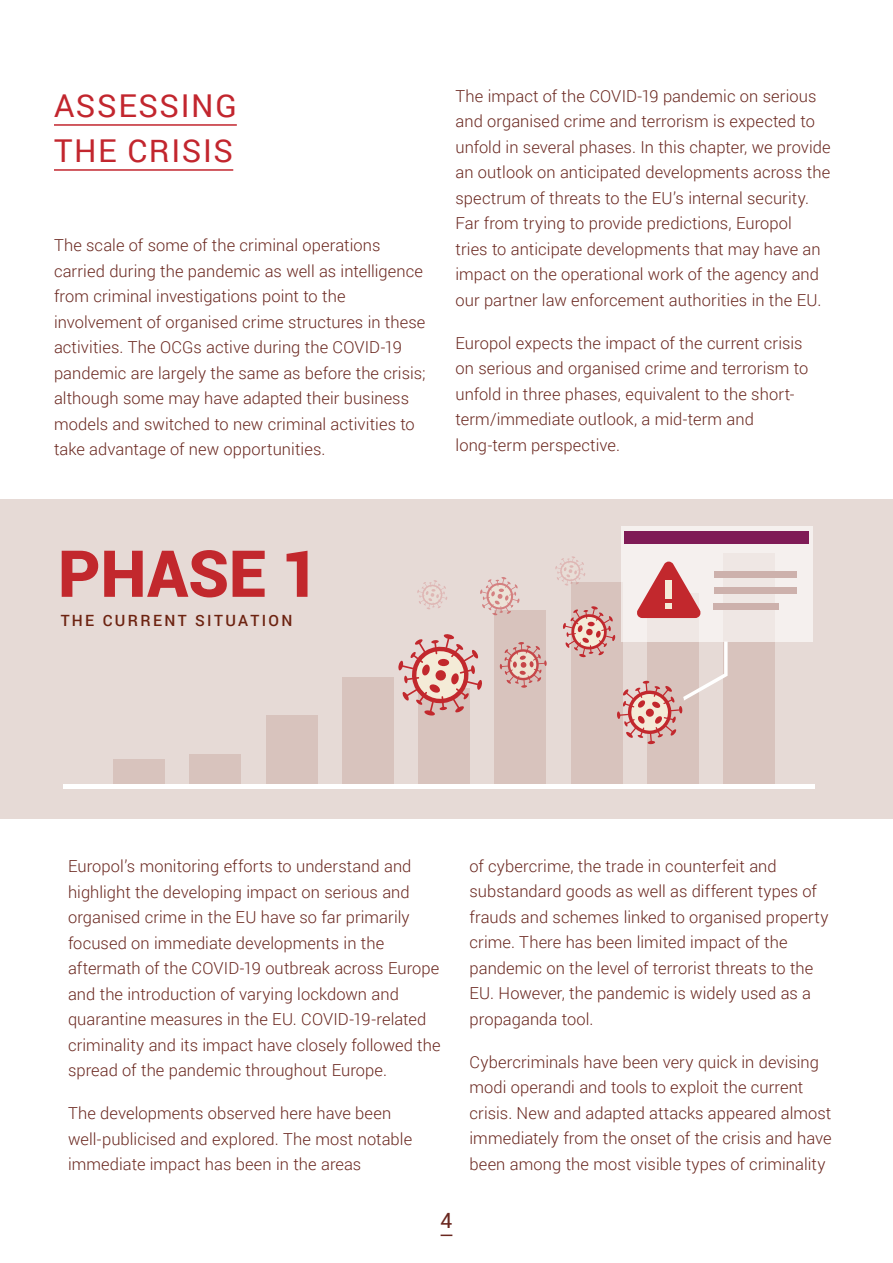
<style>
.page{position:relative;width:893px;height:1263px;background:#fff}
.page>*{position:absolute;margin:0;border:0;box-sizing:border-box;transform-origin:0 0}
.t1{font:900 64.8px "Roboto";color:#c2282d}
.t2{font:31.5px/45px "Roboto";letter-spacing:.05em;color:#c2262e}
.t3{font:21px "Roboto";color:#6a271f}
.t4{font:300 16.5px/25.5px "Roboto";letter-spacing:.005em;color:#6a271f}
.t5{font:500 15.45px "Roboto";letter-spacing:.15em;color:#6d2311}
</style>
<div class="page">
<hr style="left:54px;top:124px;width:183px;height:2px;background:#c2262e">
<hr style="left:54px;top:169px;width:179px;height:2px;background:#c2262e">
<div style="left:0;top:499px;width:893px;height:320px;background:#e6dad6"></div>
<div style="left:723px;top:553px;width:52px;height:233px;background:#d8c3bd"></div>
<div style="left:647px;top:593px;width:52px;height:193px;background:#d8c3bd"></div>
<div style="left:495px;top:611px;width:51px;height:175px;background:#d8c3bd"></div>
<div style="left:418px;top:688px;width:52px;height:98px;background:#d8c3bd"></div>
<div style="left:266px;top:715px;width:51px;height:71px;background:#d8c3bd"></div>
<div style="left:342px;top:677px;width:52px;height:109px;background:#d8c3bd"></div>
<div style="left:190px;top:754px;width:51px;height:32px;background:#d8c3bd"></div>
<div style="left:113px;top:759px;width:52px;height:27px;background:#d8c3bd"></div>
<div style="left:571px;top:583px;width:51px;height:203px;background:#d8c3bd"></div>
<hr style="left:63px;top:784px;width:752px;height:4px;background:#fff">
<div style="left:621px;top:527px;width:192px;height:115px;background:#f5f0ee"></div>
<div style="left:624px;top:532px;width:185px;height:12px;background:#7f1b56"></div>
<div style="left:714px;top:571px;width:82px;height:7px;background:#cdb1ac"></div>
<div style="left:714px;top:587px;width:82px;height:6px;background:#cdb1ac"></div>
<div style="left:714px;top:603px;width:65px;height:6px;background:#cdb1ac"></div>
<svg style="left:500px;top:642px;width:47px;height:46px"></svg>
<svg style="left:417px;top:580px;width:30px;height:29px"></svg>
<svg style="left:480px;top:577px;width:39px;height:38px"></svg>
<svg style="left:398px;top:634px;width:84px;height:82px"></svg>
<svg style="left:555px;top:556px;width:173px;height:188px"></svg>
<svg style="left:441px;top:1234px;width:11px;height:2px"></svg>
<h2 class="t2" style="left:54px;top:83px;width:184px">ASSESSING<br>THE CRISIS</h2>
<p class="t4" style="left:54px;top:232px;width:373px">The scale of some of the criminal operations carried during the pandemic as well as intelligence from criminal investigations point to the involvement of organised crime structures in these activities. The OCGs active during the COVID-19 pandemic are largely the same as before the crisis; although some may have adapted their business models and switched to new criminal activities to take advantage of new opportunities.</p>
<p class="t4" style="left:455px;top:83px;width:377px">The impact of the COVID-19 pandemic on serious and organised crime and terrorism is expected to unfold in several phases. In this chapter, we provide an outlook on anticipated developments across the spectrum of threats to the EU’s internal security.<br>Far from trying to provide predictions, Europol<br>tries to anticipate developments that may have an impact on the operational work of the agency and our partner law enforcement authorities in the EU.</p>
<p class="t4" style="left:455px;top:329px;width:354px">Europol expects the impact of the current crisis on serious and organised crime and terrorism to unfold in three phases, equivalent to the short&shy;term/immediate outlook, a mid-term and long-term perspective.</p>
<h1 class="t1" style="left:58px;top:528px;width:263px">PHASE 1</h1>
<p class="t5" style="left:61px;top:610px;width:233px">THE CURRENT SITUATION</p>
<p class="t4" style="left:68px;top:853px;width:374px">Europol’s monitoring efforts to understand and highlight the developing impact on serious and organised crime in the EU have so far primarily focused on immediate developments in the aftermath of the COVID-19 outbreak across Europe and the introduction of varying lockdown and quarantine measures in the EU. COVID-19-related criminality and its impact have closely followed the spread of the pandemic throughout Europe.</p>
<p class="t4" style="left:68px;top:1100px;width:346px">The developments observed here have been well-publicised and explored. The most notable immediate impact has been in the areas</p>
<p class="t4" style="left:469px;top:853px;width:360px">of cybercrime, the trade in counterfeit and substandard goods as well as different types of frauds and schemes linked to organised property crime. There has been limited impact of the pandemic on the level of terrorist threats to the EU. However, the pandemic is widely used as a propaganda tool.</p>
<p class="t4" style="left:469px;top:1049px;width:363px">Cybercriminals have been very quick in devising modi operandi and tools to exploit the current crisis. New and adapted attacks appeared almost immediately from the onset of the crisis and have been among the most visible types of criminality</p>
<p class="t3" style="left:441px;top:1205px;width:13px">4</p>
</div>
